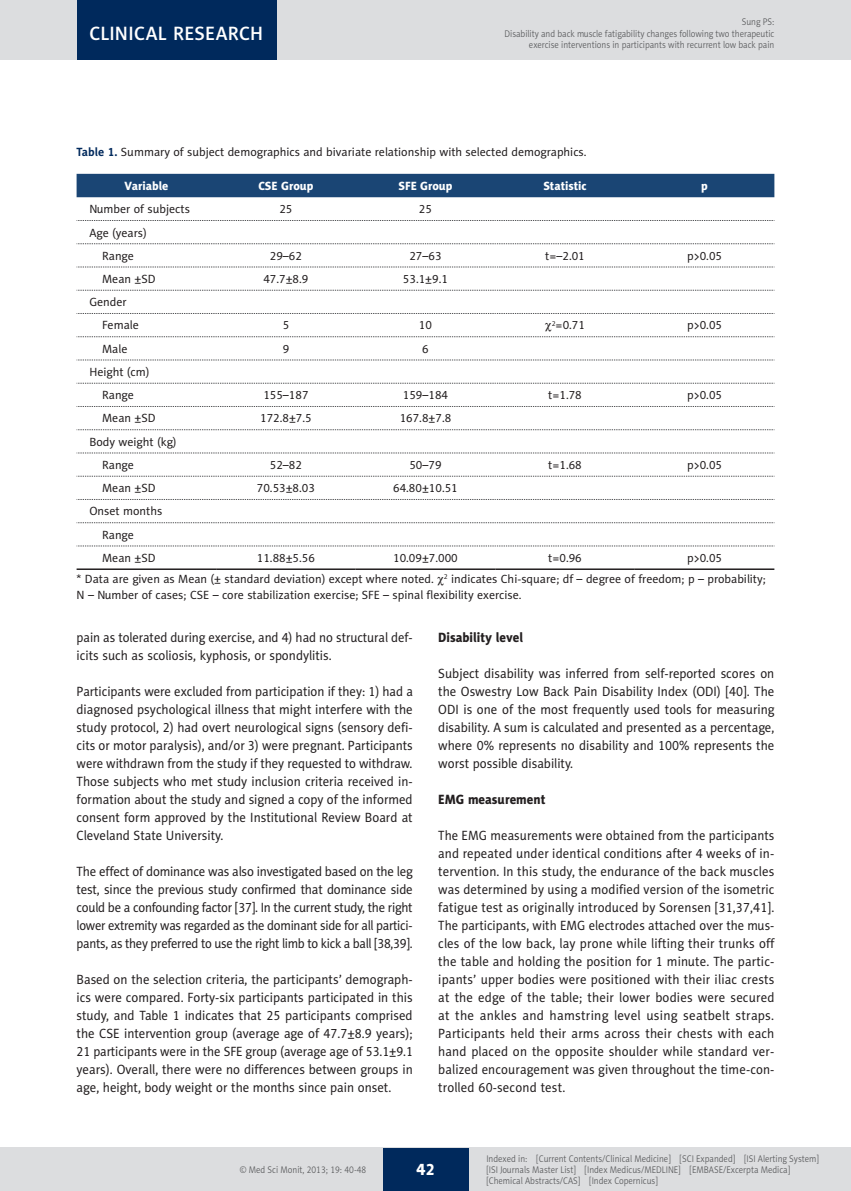
<style>
.page{position:relative;width:851px;height:1191px;background:#fff}
.page>*{position:absolute;margin:0;border:0;box-sizing:border-box;transform-origin:0 0}
.t1{font:19.5px "Naomi Sans EFN Medium";letter-spacing:.015em;color:#fff}
.t2{font:16.5px "Naomi Sans EFN Heavy";color:#fff}
.MSM_Body{font:13.5px/18px "Naomi Sans EFN";color:#231f20;text-align:justify;scale:.94 1}
.MSM_Body-2{font:13.5px/18px "Naomi Sans EFN";color:#231f20;text-align:justify;scale:.95 1}
.MSM_Headline_2{font:13.5px "Naomi Sans EFN Heavy";color:#231f20;scale:.95 1}
.MSM_Tabela_zawartosc{font:12px "Naomi Sans EFN";color:#231f20}
.MSM_Table_podpis_dol{font:12px/15.8px "Naomi Sans EFN";color:#231f20}
.MSM_Tabela_tytul{font:12px "Naomi Sans EFN";color:#231f20}
.MSM_Tabela_Head{font:12px "Naomi Sans EFN Heavy";color:#fff}
.MSM_pagina_indeksy{font:9.75px/11.2px "Naomi Sans EFN Light";color:#57585a;scale:.9 1}
.MSM_pagina_zywa{font:9.75px/11.2px "Naomi Sans EFN Light";color:#57585a;text-align:right;scale:.9 1}
.MSM_pagina_sygnatura{font:9.75px "Naomi Sans EFN Light";color:#57585a;scale:.9 1}
.s1{font-weight:700;color:#00295c}
.s2{font-family:"Standard Sym L"}
</style>
<div class="page">
<div style="left:77px;top:174px;width:697px;height:23px;background:#1a4574"></div>
<svg style="left:77px;top:220px;width:697px;height:1px"></svg>
<svg style="left:77px;top:243px;width:697px;height:1px"></svg>
<svg style="left:77px;top:267px;width:697px;height:1px"></svg>
<svg style="left:77px;top:290px;width:697px;height:1px"></svg>
<svg style="left:77px;top:313px;width:697px;height:1px"></svg>
<svg style="left:77px;top:336px;width:697px;height:1px"></svg>
<svg style="left:77px;top:360px;width:697px;height:1px"></svg>
<svg style="left:77px;top:383px;width:697px;height:1px"></svg>
<svg style="left:77px;top:406px;width:697px;height:1px"></svg>
<svg style="left:77px;top:429px;width:697px;height:1px"></svg>
<svg style="left:77px;top:453px;width:697px;height:1px"></svg>
<svg style="left:77px;top:476px;width:697px;height:1px"></svg>
<svg style="left:77px;top:499px;width:697px;height:1px"></svg>
<svg style="left:77px;top:522px;width:697px;height:1px"></svg>
<svg style="left:77px;top:546px;width:697px;height:1px"></svg>
<hr style="left:77px;top:568px;width:139px;height:2px;background:#231f20">
<hr style="left:216px;top:568px;width:139px;height:2px;background:#231f20">
<hr style="left:355px;top:568px;width:140px;height:2px;background:#231f20">
<hr style="left:495px;top:568px;width:139px;height:2px;background:#231f20">
<hr style="left:634px;top:568px;width:140px;height:2px;background:#231f20">
<div style="left:0;top:1148px;width:850px;height:43px;background:#dcdddf"></div>
<div style="left:383px;top:1148px;width:85px;height:42px;background:#00295c"></div>
<div style="left:0;top:0;width:850px;height:60px;background:#dcdddf"></div>
<hr style="left:850px;top:0;width:1px;height:60px;background:#dcdddf">
<div style="left:77px;top:0;width:199px;height:60px;background:#00295c"></div>
<p class="t1" style="left:89px;top:22px;width:175px">CLINICAL RESEARCH</p>
<p class="MSM_pagina_zywa" style="left:504px;top:16px;width:301px">Sung PS:<br>Disability and back muscle fatigability changes following two therapeutic exercise interventions in participants with recurrent low back pain</p>
<p class="MSM_Tabela_tytul" style="left:77px;top:145px;width:511px"><span class="s1">Table 1.</span> Summary of subject demographics and bivariate relationship with selected demographics.</p>
<p class="MSM_Tabela_Head" style="left:124px;top:179px;width:45px">Variable</p>
<p class="MSM_Tabela_Head" style="left:258px;top:179px;width:57px">CSE Group</p>
<p class="MSM_Tabela_Head" style="left:398px;top:179px;width:56px">SFE Group</p>
<p class="MSM_Tabela_Head" style="left:543px;top:179px;width:45px">Statistic</p>
<p class="MSM_Tabela_Head" style="left:701px;top:179px;width:8px">p</p>
<p class="MSM_Tabela_zawartosc" style="left:89px;top:202px;width:102px">Number of subjects</p>
<p class="MSM_Tabela_zawartosc" style="left:279px;top:202px;width:15px">25</p>
<p class="MSM_Tabela_zawartosc" style="left:419px;top:202px;width:15px">25</p>
<p class="MSM_Tabela_zawartosc" style="left:89px;top:225px;width:59px">Age (years)</p>
<p class="MSM_Tabela_zawartosc" style="left:102px;top:249px;width:33px">Range</p>
<p class="MSM_Tabela_zawartosc" style="left:270px;top:249px;width:34px">29–62</p>
<p class="MSM_Tabela_zawartosc" style="left:409px;top:249px;width:34px">27–63</p>
<p class="MSM_Tabela_zawartosc" style="left:545px;top:249px;width:41px">t=–2.01</p>
<p class="MSM_Tabela_zawartosc" style="left:687px;top:249px;width:36px">p&gt;0.05</p>
<p class="MSM_Tabela_zawartosc" style="left:102px;top:272px;width:55px">Mean ±SD</p>
<p class="MSM_Tabela_zawartosc" style="left:263px;top:272px;width:46px">47.7±8.9</p>
<p class="MSM_Tabela_zawartosc" style="left:403px;top:272px;width:46px">53.1±9.1</p>
<p class="MSM_Tabela_zawartosc" style="left:89px;top:295px;width:39px">Gender</p>
<p class="MSM_Tabela_zawartosc" style="left:102px;top:318px;width:38px">Female</p>
<p class="MSM_Tabela_zawartosc" style="left:282px;top:318px;width:8px">5</p>
<p class="MSM_Tabela_zawartosc" style="left:419px;top:318px;width:15px">10</p>
<p class="MSM_Tabela_zawartosc" style="left:545px;top:318px;width:41px"><span class="s2">c</span><sup>2</sup>=0.71</p>
<p class="MSM_Tabela_zawartosc" style="left:687px;top:318px;width:36px">p&gt;0.05</p>
<p class="MSM_Tabela_zawartosc" style="left:102px;top:342px;width:27px">Male</p>
<p class="MSM_Tabela_zawartosc" style="left:282px;top:342px;width:8px">9</p>
<p class="MSM_Tabela_zawartosc" style="left:422px;top:342px;width:8px">6</p>
<p class="MSM_Tabela_zawartosc" style="left:89px;top:365px;width:62px">Height (cm)</p>
<p class="MSM_Tabela_zawartosc" style="left:102px;top:388px;width:33px">Range</p>
<p class="MSM_Tabela_zawartosc" style="left:263px;top:388px;width:47px">155–187</p>
<p class="MSM_Tabela_zawartosc" style="left:403px;top:388px;width:47px">159–184</p>
<p class="MSM_Tabela_zawartosc" style="left:548px;top:388px;width:35px">t=1.78</p>
<p class="MSM_Tabela_zawartosc" style="left:687px;top:388px;width:36px">p&gt;0.05</p>
<p class="MSM_Tabela_zawartosc" style="left:102px;top:411px;width:55px">Mean ±SD</p>
<p class="MSM_Tabela_zawartosc" style="left:260px;top:411px;width:53px">172.8±7.5</p>
<p class="MSM_Tabela_zawartosc" style="left:399px;top:411px;width:53px">167.8±7.8</p>
<p class="MSM_Tabela_zawartosc" style="left:89px;top:435px;width:89px">Body weight (kg)</p>
<p class="MSM_Tabela_zawartosc" style="left:102px;top:458px;width:33px">Range</p>
<p class="MSM_Tabela_zawartosc" style="left:270px;top:458px;width:34px">52–82</p>
<p class="MSM_Tabela_zawartosc" style="left:409px;top:458px;width:34px">50–79</p>
<p class="MSM_Tabela_zawartosc" style="left:548px;top:458px;width:35px">t=1.68</p>
<p class="MSM_Tabela_zawartosc" style="left:687px;top:458px;width:36px">p&gt;0.05</p>
<p class="MSM_Tabela_zawartosc" style="left:102px;top:481px;width:55px">Mean ±SD</p>
<p class="MSM_Tabela_zawartosc" style="left:257px;top:481px;width:60px">70.53±8.03</p>
<p class="MSM_Tabela_zawartosc" style="left:393px;top:481px;width:66px">64.80±10.51</p>
<p class="MSM_Tabela_zawartosc" style="left:89px;top:504px;width:74px">Onset months</p>
<p class="MSM_Tabela_zawartosc" style="left:102px;top:528px;width:33px">Range</p>
<p class="MSM_Tabela_zawartosc" style="left:102px;top:551px;width:55px">Mean ±SD</p>
<p class="MSM_Tabela_zawartosc" style="left:257px;top:551px;width:60px">11.88±5.56</p>
<p class="MSM_Tabela_zawartosc" style="left:393px;top:551px;width:66px">10.09±7.000</p>
<p class="MSM_Tabela_zawartosc" style="left:548px;top:551px;width:35px">t=0.96</p>
<p class="MSM_Tabela_zawartosc" style="left:687px;top:551px;width:36px">p&gt;0.05</p>
<p class="MSM_Table_podpis_dol" style="left:77px;top:571px;width:690px">* Data are given as Mean (± standard deviation) except where noted. <span class="s2">c</span><sup>2</sup> indicates Chi-square; df – degree of freedom; p – probability;<br>N – Number of cases; CSE – core stabilization exercise; SFE – spinal flexibility exercise.</p>
<p class="MSM_Body" style="left:77px;top:628px;width:359px">pain as tolerated during exercise, and 4) had no structural def&shy;icits such as scoliosis, kyphosis, or spondylitis.</p>
<p class="MSM_Body" style="left:77px;top:682px;width:359px">Participants were excluded from participation if they: 1) had a diagnosed psychological illness that might interfere with the study protocol, 2) had overt neurological signs (sensory defi&shy;cits or motor paralysis), and/or 3) were pregnant. Participants were withdrawn from the study if they requested to withdraw.<br>Those subjects who met study inclusion criteria received in&shy;formation about the study and signed a copy of the informed consent form approved by the Institutional Review Board at Cleveland State University.</p>
<p class="MSM_Body-2" style="left:77px;top:862px;width:355px">The effect of dominance was also investigated based on the leg test, since the previous study confirmed that dominance side could be a confounding factor [37]. In the current study, the right lower extremity was regarded as the dominant side for all partici&shy;pants, as they preferred to use the right limb to kick a ball [38,39].</p>
<p class="MSM_Body-2" style="left:77px;top:970px;width:355px">Based on the selection criteria, the participants’ demograph&shy;ics were compared. Forty-six participants participated in this study, and Table 1 indicates that 25 participants comprised the CSE intervention group (average age of 47.7±8.9 years); 21 participants were in the SFE group (average age of 53.1±9.1 years). Overall, there were no differences between groups in age, height, body weight or the months since pain onset.</p>
<p class="MSM_Headline_2" style="left:438px;top:629px;width:91px">Disability level</p>
<p class="MSM_Body-2" style="left:438px;top:664px;width:355px">Subject disability was inferred from self-reported scores on the Oswestry Low Back Pain Disability Index (ODI) [40]. The ODI is one of the most frequently used tools for measuring disability. A sum is calculated and presented as a percentage, where 0% represents no disability and 100% represents the worst possible disability.</p>
<p class="MSM_Headline_2" style="left:438px;top:791px;width:114px">EMG measurement</p>
<p class="MSM_Body" style="left:438px;top:826px;width:359px">The EMG measurements were obtained from the participants and repeated under identical conditions after 4 weeks of in&shy;tervention. In this study, the endurance of the back muscles was determined by using a modified version of the isometric fatigue test as originally introduced by Sorensen [31,37,41].<br>The participants, with EMG electrodes attached over the mus&shy;cles of the low back, lay prone while lifting their trunks off the table and holding the position for 1 minute. The partic&shy;ipants’ upper bodies were positioned with their iliac crests at the edge of the table; their lower bodies were secured at the ankles and hamstring level using seatbelt straps.<br>Participants held their arms across their chests with each hand placed on the opposite shoulder while standard ver&shy;balized encouragement was given throughout the time-con&shy;trolled 60-second test.</p>
<p class="MSM_pagina_sygnatura" style="left:240px;top:1164px;width:142px">© Med Sci Monit, 2013; 19: 40-48</p>
<p class="t2" style="left:416px;top:1159px;width:21px">42</p>
<p class="MSM_pagina_indeksy" style="left:486px;top:1152px;width:371px">Indexed in: [Current Contents/Clinical Medicine] [SCI Expanded] [ISI Alerting System] [ISI Journals Master List] [Index Medicus/MEDLINE] [EMBASE/Excerpta Medica] [Chemical Abstracts/CAS] [Index Copernicus]</p>
</div>
